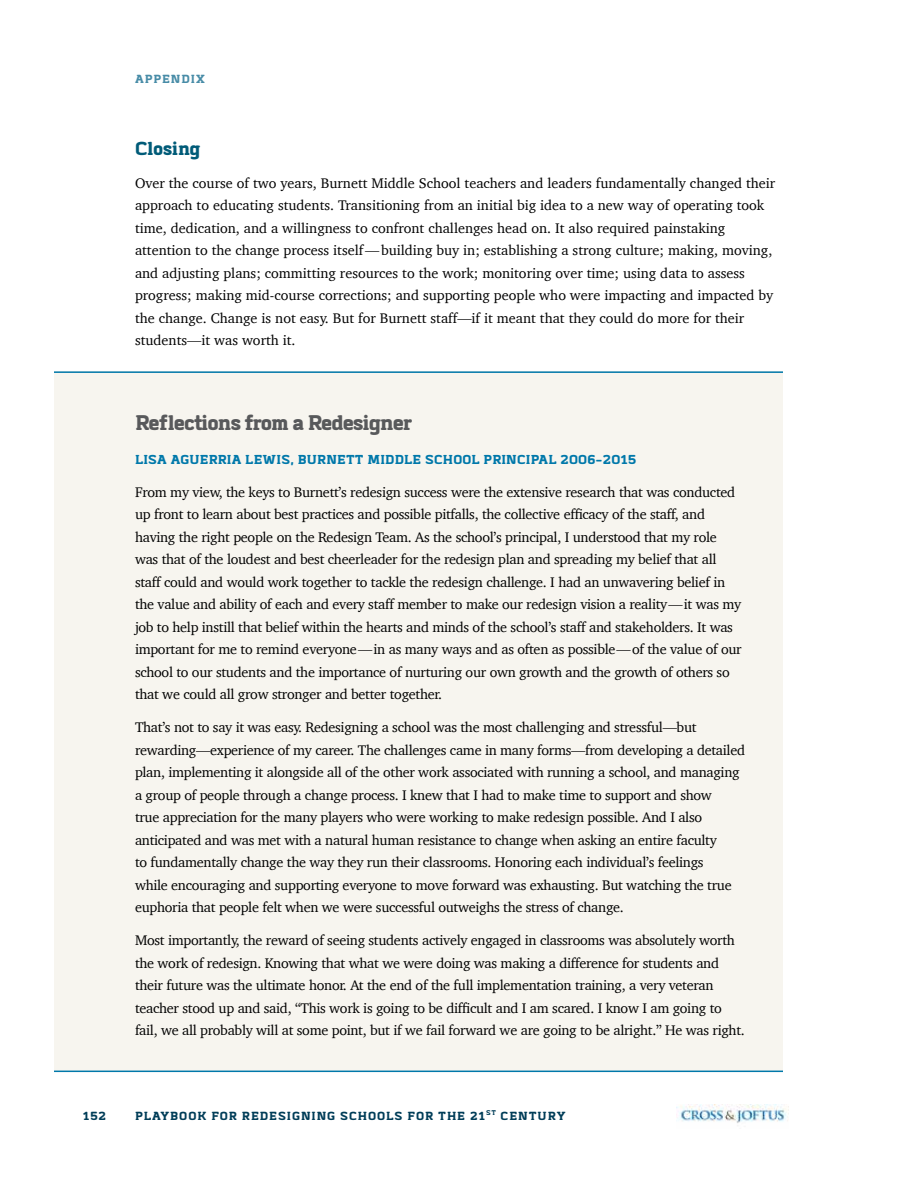
<style>
.page{position:relative;width:918px;height:1188px;background:#fff}
.page>*{position:absolute;margin:0;border:0;box-sizing:border-box;transform-origin:0 0}
.t1{font:900 27px "Abula Organic";letter-spacing:-.04em;color:#58595b}
.t2{font:900 24px "Abula Organic";letter-spacing:-.02em;color:#005b78}
.t3{font:900 16.5px "Abula Organic";letter-spacing:.01em;color:#0078aa}
.t4{font:900 15px "Abula Organic";letter-spacing:.06em;color:#003d58}
.t5{font:900 15px "Abula Organic";letter-spacing:.06em;color:#488ca7}
.t6{font:14.25px/22.5px "Charter";letter-spacing:-.02em;color:#000}
.t7{font:14.25px/22.5px "Charter";color:#000}
</style>
<div class="page">
<img style="left:676px;top:1104px;width:112px;height:19px">
<div style="left:54px;top:371px;width:729px;height:701px;background:#f7f5ef"></div>
<hr style="left:54px;top:371px;width:729px;height:2px;background:#0078aa">
<hr style="left:54px;top:1071px;width:729px;height:1px;background:#0078aa">
<p class="t5" style="left:135px;top:71px;width:72px">APPENDIX</p>
<h2 class="t2" style="left:135px;top:135px;width:67px">Closing</h2>
<p class="t7" style="left:135px;top:171px;width:642px">Over the course of two years, Burnett Middle School teachers and leaders fundamentally changed their approach to educating students. Transitioning from an initial big idea to a new way of operating took time, dedication, and a willingness to confront challenges head on. It also required painstaking attention to the change process itself—building buy in; establishing a strong culture; making, moving, and adjusting plans; committing resources to the work; monitoring over time; using data to assess progress; making mid-course corrections; and supporting people who were impacting and impacted by the change. Change is not easy. But for Burnett staff—if it meant that they could do more for their students—it was worth it.</p>
<h1 class="t1" style="left:135px;top:408px;width:279px">Reflections from a Redesigner</h1>
<p class="t3" style="left:135px;top:450px;width:503px">LISA AGUERRIA LEWIS, BURNETT MIDDLE SCHOOL PRINCIPAL 2006-2015</p>
<p class="t6" style="left:135px;top:480px;width:608px">From my view, the keys to Burnett’s redesign success were the extensive research that was conducted up front to learn about best practices and possible pitfalls, the collective efficacy of the staff, and having the right people on the Redesign Team. As the school’s principal, I understood that my role was that of the loudest and best cheerleader for the redesign plan and spreading my belief that all staff could and would work together to tackle the redesign challenge. I had an unwavering belief in the value and ability of each and every staff member to make our redesign vision a reality—it was my job to help instill that belief within the hearts and minds of the school’s staff and stakeholders. It was important for me to remind everyone—in as many ways and as often as possible—of the value of our school to our students and the importance of nurturing our own growth and the growth of others so that we could all grow stronger and better together.</p>
<p class="t6" style="left:135px;top:716px;width:612px">That’s not to say it was easy. Redesigning a school was the most challenging and stressful—but rewarding—experience of my career. The challenges came in many forms—from developing a detailed plan, implementing it alongside all of the other work associated with running a school, and managing a group of people through a change process. I knew that I had to make time to support and show<br>true appreciation for the many players who were working to make redesign possible. And I also anticipated and was met with a natural human resistance to change when asking an entire faculty<br>to fundamentally change the way they run their classrooms. Honoring each individual’s feelings<br>while encouraging and supporting everyone to move forward was exhausting. But watching the true euphoria that people felt when we were successful outweighs the stress of change.</p>
<p class="t6" style="left:135px;top:929px;width:611px">Most importantly, the reward of seeing students actively engaged in classrooms was absolutely worth the work of redesign. Knowing that what we were doing was making a difference for students and their future was the ultimate honor. At the end of the full implementation training, a very veteran teacher stood up and said, “This work is going to be difficult and I am scared. I know I am going to fail, we all probably will at some point, but if we fail forward we are going to be alright.” He was right.</p>
<p class="t4" style="left:83px;top:1107px;width:25px">152</p>
<p class="t4" style="left:135px;top:1107px;width:432px">PLAYBOOK FOR REDESIGNING SCHOOLS FOR THE 21<sup>ST</sup> CENTURY</p>
</div>
